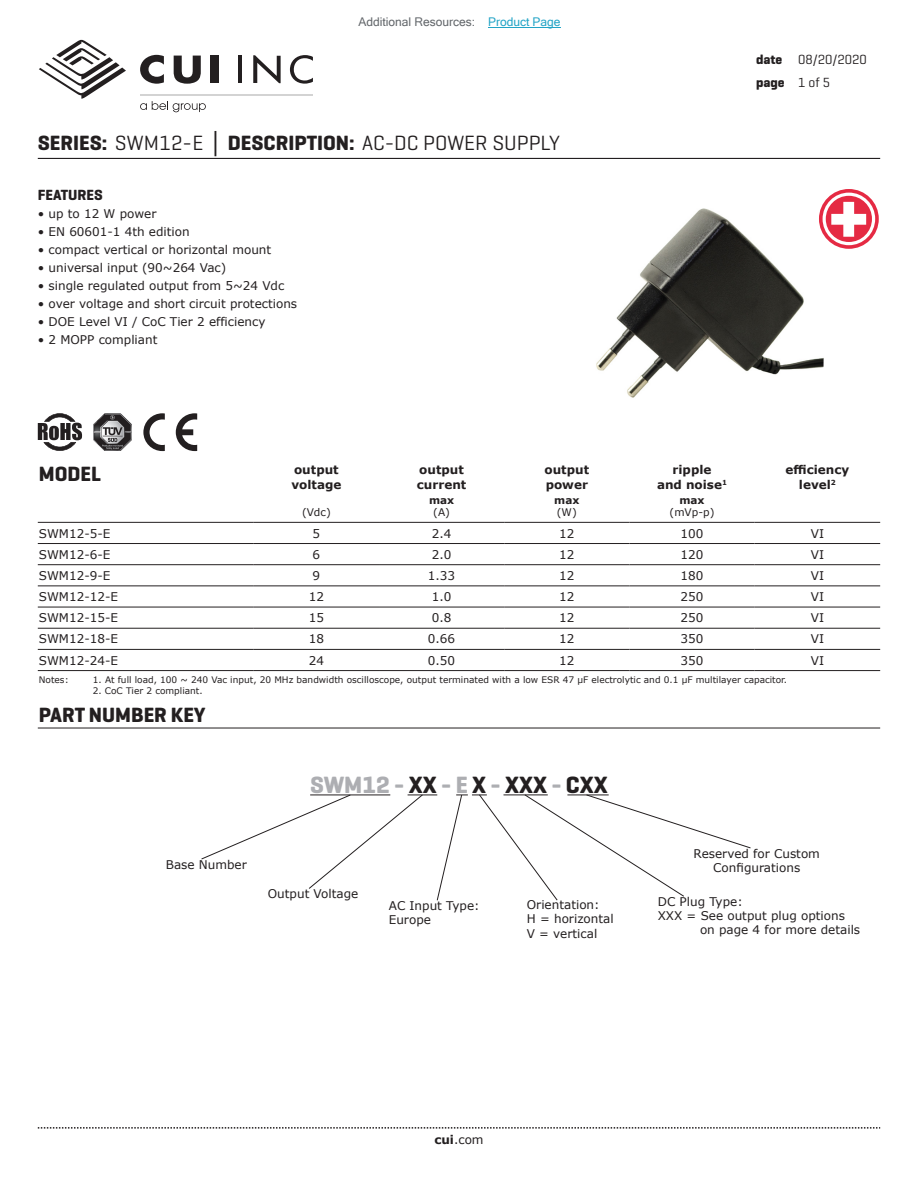
<style>
.page{position:relative;width:918px;height:1188px;background:#fff}
.page>*{position:absolute;margin:0;border:0;box-sizing:border-box;transform-origin:0 0}
.t1{font:700 24px "Geogrotesque";color:#adaeb2}
.t2{font:21px "Geogrotesque";color:#231f20}
.t3{font:700 21px "Geogrotesque";color:#231f20}
.t4{font:700 15px "Geogrotesque";color:#231f20}
.t5{font:13.5px/22.5px "Geogrotesque";color:#231f20}
.t6{font:12px/14.4px "Verdana";color:#231f20}
.t7{font:700 12px/14.4px "Verdana";color:#231f20}
.t8{font:12px "Microsoft Sans Serif";color:#63676b}
.t9{font:10.5px "Verdana";color:#231f20}
.t10{font:700 10.5px "Verdana";color:#231f20}
.t11{font:9px "Verdana";color:#231f20}
.s1{color:#23a4c6}
.s2{font-weight:700}
.s3{font-family:"Verdana";font-weight:700}
.s4{color:#231f20}
</style>
<div class="page">
<svg style="left:38px;top:1127px;width:842px;height:2px"></svg>
<hr style="left:38px;top:158px;width:842px;height:1px;background:#231f20">
<svg style="left:39px;top:39px;width:87px;height:60px"></svg>
<hr style="left:238px;top:56px;width:4px;height:27px;background:#231f20">
<svg style="left:253px;top:55px;width:28px;height:28px"></svg>
<svg style="left:290px;top:55px;width:23px;height:29px"></svg>
<svg style="left:140px;top:55px;width:24px;height:29px"></svg>
<svg style="left:174px;top:56px;width:27px;height:28px"></svg>
<div style="left:211px;top:56px;width:8px;height:27px;background:#231f20"></div>
<svg style="left:140px;top:101px;width:66px;height:11px"></svg>
<hr style="left:140px;top:94px;width:173px;height:1px;background:#231f20">
<hr style="left:38px;top:522px;width:216px;height:1px;background:#231f20">
<hr style="left:254px;top:522px;width:125px;height:1px;background:#231f20">
<hr style="left:379px;top:522px;width:125px;height:1px;background:#231f20">
<hr style="left:504px;top:522px;width:125px;height:1px;background:#231f20">
<hr style="left:629px;top:522px;width:126px;height:1px;background:#231f20">
<hr style="left:755px;top:522px;width:125px;height:1px;background:#231f20">
<hr style="left:38px;top:543px;width:216px;height:1px;background:#231f20">
<hr style="left:254px;top:543px;width:125px;height:1px;background:#231f20">
<hr style="left:379px;top:543px;width:125px;height:1px;background:#231f20">
<hr style="left:504px;top:543px;width:125px;height:1px;background:#231f20">
<hr style="left:629px;top:543px;width:126px;height:1px;background:#231f20">
<hr style="left:755px;top:543px;width:125px;height:1px;background:#231f20">
<hr style="left:38px;top:564px;width:216px;height:1px;background:#231f20">
<hr style="left:254px;top:564px;width:125px;height:1px;background:#231f20">
<hr style="left:379px;top:564px;width:125px;height:1px;background:#231f20">
<hr style="left:504px;top:564px;width:125px;height:1px;background:#231f20">
<hr style="left:629px;top:564px;width:126px;height:1px;background:#231f20">
<hr style="left:755px;top:564px;width:125px;height:1px;background:#231f20">
<hr style="left:38px;top:586px;width:216px;height:1px;background:#231f20">
<hr style="left:254px;top:586px;width:125px;height:1px;background:#231f20">
<hr style="left:379px;top:586px;width:125px;height:1px;background:#231f20">
<hr style="left:504px;top:586px;width:125px;height:1px;background:#231f20">
<hr style="left:629px;top:586px;width:126px;height:1px;background:#231f20">
<hr style="left:755px;top:586px;width:125px;height:1px;background:#231f20">
<hr style="left:38px;top:607px;width:216px;height:1px;background:#231f20">
<hr style="left:254px;top:607px;width:125px;height:1px;background:#231f20">
<hr style="left:379px;top:607px;width:125px;height:1px;background:#231f20">
<hr style="left:504px;top:607px;width:125px;height:1px;background:#231f20">
<hr style="left:629px;top:607px;width:126px;height:1px;background:#231f20">
<hr style="left:755px;top:607px;width:125px;height:1px;background:#231f20">
<hr style="left:38px;top:628px;width:216px;height:1px;background:#231f20">
<hr style="left:254px;top:628px;width:125px;height:1px;background:#231f20">
<hr style="left:379px;top:628px;width:125px;height:1px;background:#231f20">
<hr style="left:504px;top:628px;width:125px;height:1px;background:#231f20">
<hr style="left:629px;top:628px;width:126px;height:1px;background:#231f20">
<hr style="left:755px;top:628px;width:125px;height:1px;background:#231f20">
<hr style="left:38px;top:649px;width:216px;height:1px;background:#231f20">
<hr style="left:254px;top:649px;width:125px;height:1px;background:#231f20">
<hr style="left:379px;top:649px;width:125px;height:1px;background:#231f20">
<hr style="left:504px;top:649px;width:125px;height:1px;background:#231f20">
<hr style="left:629px;top:649px;width:126px;height:1px;background:#231f20">
<hr style="left:755px;top:649px;width:125px;height:1px;background:#231f20">
<hr style="left:38px;top:670px;width:216px;height:1px;background:#231f20">
<hr style="left:254px;top:670px;width:125px;height:1px;background:#231f20">
<hr style="left:379px;top:670px;width:125px;height:1px;background:#231f20">
<hr style="left:504px;top:670px;width:125px;height:1px;background:#231f20">
<hr style="left:629px;top:670px;width:126px;height:1px;background:#231f20">
<hr style="left:755px;top:670px;width:125px;height:1px;background:#231f20">
<img style="left:596px;top:208px;width:228px;height:190px">
<svg style="left:38px;top:413px;width:44px;height:38px"></svg>
<img style="left:94px;top:413px;width:38px;height:38px">
<svg style="left:143px;top:413px;width:54px;height:38px"></svg>
<hr style="left:38px;top:728px;width:842px;height:1px;background:#231f20">
<svg style="left:201px;top:794px;width:550px;height:107px"></svg>
<svg style="left:819px;top:189px;width:60px;height:60px"></svg>
<hr style="left:488px;top:27px;width:73px;height:1px;background:#23a4c6">
<p class="t8" style="left:358px;top:15px;width:204px">Additional Resources: <span class="s1">Product Page</span></p>
<h2 class="t2" style="left:38px;top:130px;width:524px"><span class="s2">SERIES:</span> SWM12-E <span class="s3">│</span> <span class="s2">DESCRIPTION:</span> AC-DC POWER SUPPLY</h2>
<p class="t4" style="left:38px;top:186px;width:67px">FEATURES</p>
<p class="t6" style="left:38px;top:207px;width:120px">• up to 12 W power</p>
<p class="t6" style="left:38px;top:225px;width:154px">• EN 60601-1 4th edition</p>
<p class="t6" style="left:38px;top:243px;width:235px">• compact vertical or horizontal mount</p>
<p class="t6" style="left:38px;top:261px;width:190px">• universal input (90~264 Vac)</p>
<p class="t6" style="left:38px;top:279px;width:248px">• single regulated output from 5~24 Vdc</p>
<p class="t6" style="left:38px;top:297px;width:261px">• over voltage and short circuit protections</p>
<p class="t6" style="left:38px;top:315px;width:229px">• DOE Level VI / CoC Tier 2 efficiency</p>
<p class="t6" style="left:38px;top:333px;width:121px">• 2 MOPP compliant</p>
<p class="t5" style="left:756px;top:48px;width:112px"><span class="s2">date</span> 08/20/2020 <span class="s2">page</span> 1 of 5</p>
<h2 class="t3" style="left:39px;top:461px;width:64px">MODEL</h2>
<p class="t7" style="left:291px;top:462px;width:51px">output voltage</p>
<p class="t7" style="left:417px;top:462px;width:51px">output current</p>
<p class="t7" style="left:545px;top:462px;width:46px">output power</p>
<p class="t7" style="left:657px;top:462px;width:72px;text-align:center">ripple<br>and noise<sup>1</sup></p>
<p class="t7" style="left:786px;top:462px;width:65px;text-align:center">efficiency level<sup>2</sup></p>
<p class="t9" style="left:302px;top:505px;width:30px">(Vdc)</p>
<p class="t10" style="left:429px;top:492px;width:27px">max</p>
<p class="t9" style="left:433px;top:505px;width:18px">(A)</p>
<p class="t10" style="left:554px;top:492px;width:27px">max</p>
<p class="t9" style="left:557px;top:505px;width:21px">(W)</p>
<p class="t10" style="left:679px;top:492px;width:27px">max</p>
<p class="t9" style="left:670px;top:505px;width:46px">(mVp-p)</p>
<p class="t6" style="left:39px;top:526px;width:73px">SWM12-5-E</p>
<p class="t6" style="left:313px;top:526px;width:9px">5</p>
<p class="t6" style="left:432px;top:526px;width:21px">2.4</p>
<p class="t6" style="left:559px;top:526px;width:17px">12</p>
<p class="t6" style="left:681px;top:526px;width:24px">100</p>
<p class="t6" style="left:811px;top:526px;width:15px">VI</p>
<p class="t6" style="left:39px;top:547px;width:73px">SWM12-6-E</p>
<p class="t6" style="left:313px;top:547px;width:9px">6</p>
<p class="t6" style="left:432px;top:547px;width:21px">2.0</p>
<p class="t6" style="left:559px;top:547px;width:17px">12</p>
<p class="t6" style="left:681px;top:547px;width:24px">120</p>
<p class="t6" style="left:811px;top:547px;width:15px">VI</p>
<p class="t6" style="left:39px;top:568px;width:73px">SWM12-9-E</p>
<p class="t6" style="left:313px;top:568px;width:9px">9</p>
<p class="t6" style="left:428px;top:568px;width:29px">1.33</p>
<p class="t6" style="left:559px;top:568px;width:17px">12</p>
<p class="t6" style="left:681px;top:568px;width:24px">180</p>
<p class="t6" style="left:811px;top:568px;width:15px">VI</p>
<p class="t6" style="left:39px;top:589px;width:81px">SWM12-12-E</p>
<p class="t6" style="left:309px;top:589px;width:17px">12</p>
<p class="t6" style="left:432px;top:589px;width:21px">1.0</p>
<p class="t6" style="left:559px;top:589px;width:17px">12</p>
<p class="t6" style="left:681px;top:589px;width:24px">250</p>
<p class="t6" style="left:811px;top:589px;width:15px">VI</p>
<p class="t6" style="left:39px;top:611px;width:81px">SWM12-15-E</p>
<p class="t6" style="left:309px;top:611px;width:17px">15</p>
<p class="t6" style="left:432px;top:611px;width:21px">0.8</p>
<p class="t6" style="left:559px;top:611px;width:17px">12</p>
<p class="t6" style="left:681px;top:611px;width:24px">250</p>
<p class="t6" style="left:811px;top:611px;width:15px">VI</p>
<p class="t6" style="left:39px;top:632px;width:81px">SWM12-18-E</p>
<p class="t6" style="left:309px;top:632px;width:17px">18</p>
<p class="t6" style="left:428px;top:632px;width:29px">0.66</p>
<p class="t6" style="left:559px;top:632px;width:17px">12</p>
<p class="t6" style="left:681px;top:632px;width:24px">350</p>
<p class="t6" style="left:811px;top:632px;width:15px">VI</p>
<p class="t6" style="left:39px;top:653px;width:81px">SWM12-24-E</p>
<p class="t6" style="left:309px;top:653px;width:17px">24</p>
<p class="t6" style="left:428px;top:653px;width:29px">0.50</p>
<p class="t6" style="left:559px;top:653px;width:17px">12</p>
<p class="t6" style="left:681px;top:653px;width:24px">350</p>
<p class="t6" style="left:811px;top:653px;width:15px">VI</p>
<p class="t11" style="left:39px;top:674px;width:31px">Notes:</p>
<p class="t11" style="left:93px;top:674px;width:696px">1. At full load, 100 ~ 240 Vac input, 20 MHz bandwidth oscilloscope, output terminated with a low ESR 47 μF electrolytic and 0.1 μF multilayer capacitor.</p>
<p class="t11" style="left:93px;top:685px;width:112px">2. CoC Tier 2 compliant.</p>
<h2 class="t3" style="left:39px;top:702px;width:168px">PART NUMBER KEY</h2>
<h1 class="t1" style="left:310px;top:770px;width:299px">SWM12 - <span class="s4">XX</span> - E <span class="s4">X</span> - <span class="s4">XXX</span> - <span class="s4">CXX</span></h1>
<p class="t6" style="left:166px;top:857px;width:83px">Base Number</p>
<p class="t6" style="left:694px;top:846px;width:128px;text-align:center">Reserved for Custom<br>Configurations</p>
<p class="t6" style="left:268px;top:886px;width:92px">Output Voltage</p>
<p class="t6" style="left:389px;top:898px;width:92px">AC Input Type:<br>Europe</p>
<p class="t6" style="left:527px;top:897px;width:88px">Orientation:<br>H = horizontal<br>V = vertical</p>
<p class="t6" style="left:658px;top:894px;width:87px">DC Plug Type:</p>
<p class="t6" style="left:658px;top:908px;width:189px">XXX = See output plug options</p>
<p class="t6" style="left:700px;top:923px;width:162px">on page 4 for more details</p>
<p class="t6" style="left:434px;top:1132px;width:51px"><span class="s2">cui</span>.com</p>
</div>
